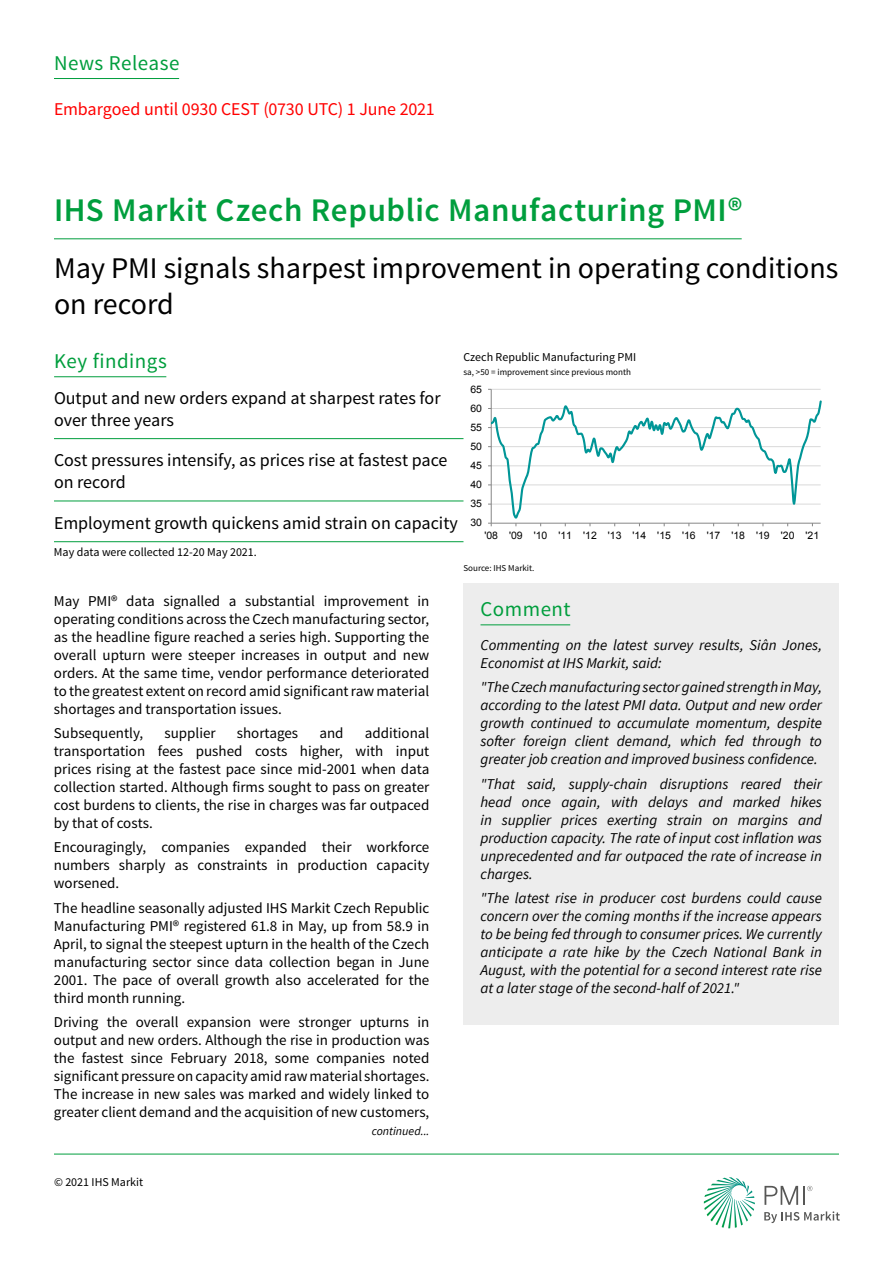
<style>
.page{position:relative;width:893px;height:1263px;background:#fff}
.page>*{position:absolute;margin:0;border:0;box-sizing:border-box;transform-origin:0 0}
.t1{font:600 33px "Source Sans Pro";letter-spacing:.015em;color:#009e3d}
.t2{font:30px/36px "Source Sans Pro";color:#000}
.t3{font:21px "Source Sans Pro";letter-spacing:.025em;color:#009e3d}
.t4{font:18px/21.6px "Source Sans Pro";color:#000}
.t5{font:18px "Source Sans Pro";letter-spacing:-.01em;color:#f00}
.t6{font:15px/18px "Source Sans Pro";color:#000;text-align:justify}
.t7{font:italic 15px/18px "Source Sans Pro";color:#000;text-align:justify}
.t8{font:12px "Source Sans Pro";color:#000}
.t9{font:italic 12px "Source Sans Pro";color:#000}
.t10{font:10.35px "Arial";color:#000}
.t11{font:9px "Source Sans Pro";color:#000}
</style>
<div class="page">
<svg style="left:704px;top:1177px;width:51px;height:51px"></svg>
<svg style="left:764px;top:1211px;width:76px;height:12px"></svg>
<svg style="left:764px;top:1186px;width:48px;height:19px"></svg>
<hr style="left:54px;top:1154px;width:785px;height:1px;background:#009e3d">
<hr style="left:491px;top:389px;width:330px;height:1px;background:#d9d9d9">
<hr style="left:491px;top:389px;width:1px;height:134px;background:#868686">
<svg style="left:488px;top:399px;width:333px;height:127px"></svg>
<hr style="left:54px;top:376px;width:112px;height:1px;background:#009e3d">
<hr style="left:54px;top:78px;width:125px;height:1px;background:#009e3d">
<hr style="left:54px;top:238px;width:688px;height:1px;background:#009e3d">
<hr style="left:54px;top:438px;width:409px;height:1px;background:#009e3d">
<hr style="left:54px;top:501px;width:409px;height:1px;background:#009e3d">
<hr style="left:54px;top:541px;width:409px;height:1px;background:#009e3d">
<div style="left:463px;top:583px;width:376px;height:56px;background:#ededed"></div>
<hr style="left:480px;top:625px;width:90px;height:1px;background:#009e3d">
<div style="left:463px;top:639px;width:376px;height:386px;background:#ededed"></div>
<h3 class="t3" style="left:54px;top:50px;width:127px">News Release</h3>
<p class="t5" style="left:54px;top:98px;width:382px">Embargoed until 0930 CEST (0730 UTC) 1 June 2021</p>
<h1 class="t1" style="left:54px;top:190px;width:690px">IHS Markit Czech Republic Manufacturing PMI®</h1>
<h2 class="t2" style="left:54px;top:250px;width:786px">May PMI signals sharpest improvement in operating conditions on record</h2>
<h3 class="t3" style="left:54px;top:348px;width:114px">Key findings</h3>
<p class="t8" style="left:463px;top:350px;width:174px">Czech Republic Manufacturing PMI</p>
<p class="t11" style="left:463px;top:366px;width:169px">sa, &gt;50 = improvement since previous month</p>
<p class="t4" style="left:54px;top:387px;width:388px">Output and new orders expand at sharpest rates for over three years</p>
<p class="t4" style="left:54px;top:450px;width:395px">Cost pressures intensify, as prices rise at fastest pace on record</p>
<p class="t4" style="left:54px;top:512px;width:405px">Employment growth quickens amid strain on capacity</p>
<p class="t8" style="left:54px;top:544px;width:204px">May data were collected 12-20 May 2021.</p>
<p class="t10" style="left:470px;top:382px;width:13px">65</p>
<p class="t10" style="left:470px;top:401px;width:13px">60</p>
<p class="t10" style="left:470px;top:420px;width:13px">55</p>
<p class="t10" style="left:470px;top:439px;width:13px">50</p>
<p class="t10" style="left:470px;top:459px;width:13px">45</p>
<p class="t10" style="left:470px;top:478px;width:13px">40</p>
<p class="t10" style="left:470px;top:497px;width:13px">35</p>
<p class="t10" style="left:470px;top:516px;width:13px">30</p>
<p class="t10" style="left:484px;top:528px;width:336px">'08 '09 '10 '11 '12 '13 '14 '15 '16 '17 '18 '19 '20 '21</p>
<p class="t6" style="left:54px;top:592px;width:377px">May PMI® data signalled a substantial improvement in operating conditions across the Czech manufacturing sector, as the headline figure reached a series high. Supporting the overall upturn were steeper increases in output and new orders. At the same time, vendor performance deteriorated to the greatest extent on record amid significant raw material shortages and transportation issues.</p>
<p class="t6" style="left:54px;top:724px;width:91px">Subsequently,</p>
<p class="t6" style="left:164px;top:724px;width:53px">supplier</p>
<p class="t6" style="left:237px;top:724px;width:63px">shortages</p>
<p class="t6" style="left:319px;top:724px;width:26px">and</p>
<p class="t6" style="left:54px;top:724px;width:377px;text-indent:311px">additional transportation fees pushed costs higher, with input prices rising at the fastest pace since mid-2001 when data collection started. Although firms sought to pass on greater cost burdens to clients, the rise in charges was far outpaced by that of costs.</p>
<p class="t6" style="left:54px;top:839px;width:377px">Encouragingly, companies expanded their workforce numbers sharply as constraints in production capacity worsened.</p>
<p class="t6" style="left:54px;top:899px;width:377px">The headline seasonally adjusted IHS Markit Czech Republic Manufacturing PMI® registered 61.8 in May, up from 58.9 in April, to signal the steepest upturn in the health of the Czech manufacturing sector since data collection began in June 2001. The pace of overall growth also accelerated for the third month running.</p>
<p class="t6" style="left:54px;top:1013px;width:377px">Driving the overall expansion were stronger upturns in output and new orders. Although the rise in production was the fastest since February 2018, some companies noted significant pressure on capacity amid raw material shortages.<br>The increase in new sales was marked and widely linked to greater client demand and the acquisition of new customers,</p>
<p class="t8" style="left:54px;top:1175px;width:91px">© 2021 IHS Markit</p>
<p class="t9" style="left:372px;top:1123px;width:59px">continued...</p>
<p class="t11" style="left:463px;top:562px;width:73px">Source: IHS Markit.</p>
<h3 class="t3" style="left:480px;top:596px;width:92px">Comment</h3>
<p class="t7" style="left:480px;top:636px;width:343px">Commenting on the latest survey results, Siân Jones,<br>Economist at IHS Markit, said:</p>
<p class="t7" style="left:480px;top:678px;width:343px">"The Czech manufacturing sector gained strength in May, according to the latest PMI data. Output and new order growth continued to accumulate momentum, despite softer foreign client demand, which fed through to greater job creation and improved business confidence.</p>
<p class="t7" style="left:480px;top:775px;width:343px">"That said, supply-chain disruptions reared their head once again, with delays and marked hikes in supplier prices exerting strain on margins and production capacity. The rate of input cost inflation was unprecedented and far outpaced the rate of increase in charges.</p>
<p class="t7" style="left:480px;top:889px;width:343px">"The latest rise in producer cost burdens could cause concern over the coming months if the increase appears to be being fed through to consumer prices. We currently anticipate a rate hike by the Czech National Bank in August, with the potential for a second interest rate rise at a later stage of the second-half of 2021."</p>
</div>
